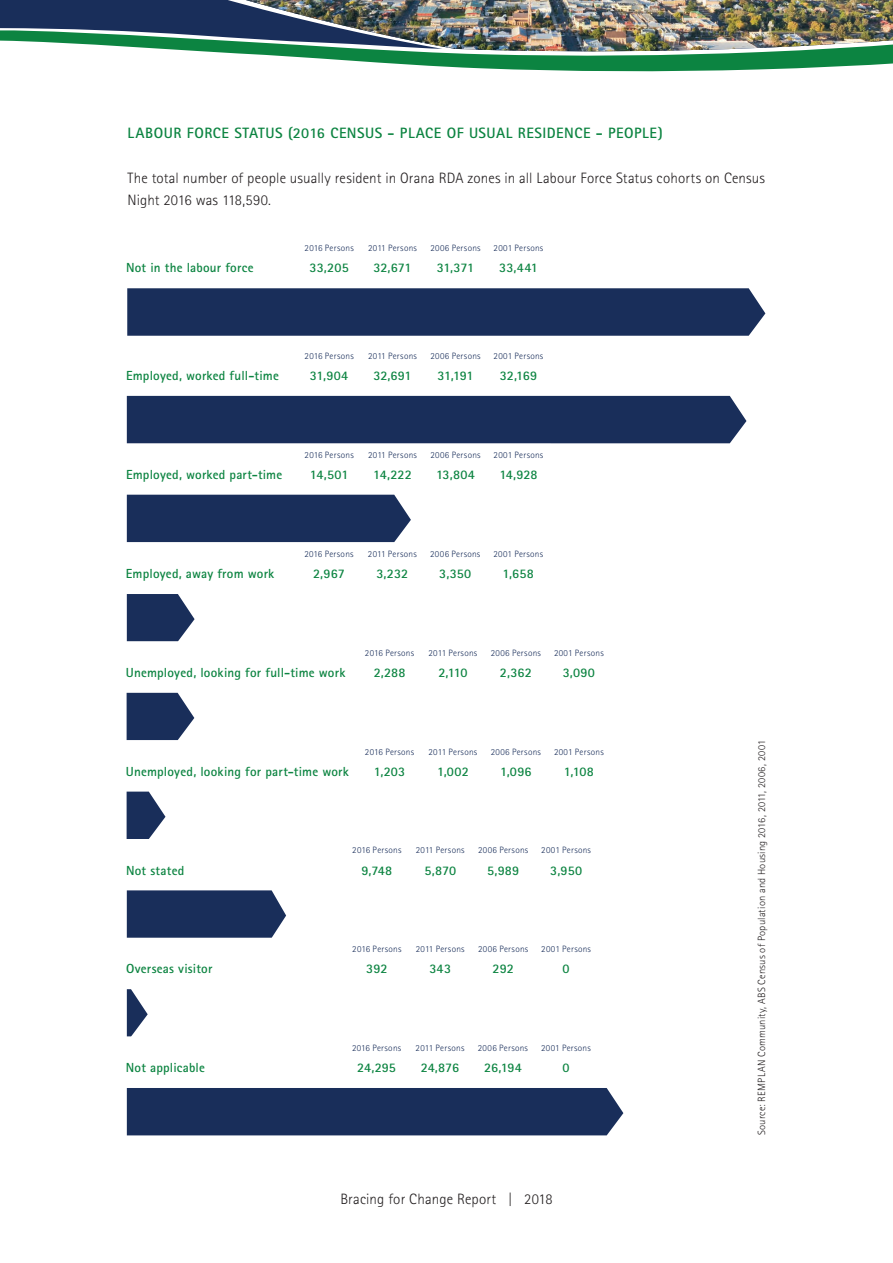
<style>
.page{position:relative;width:893px;height:1263px;background:#fff}
.page>*{position:absolute;margin:0;border:0;box-sizing:border-box;transform-origin:0 0}
.t1{font:300 15px/22.5px "Rotis Sans Serif Std";letter-spacing:.01em;color:#231f20}
.t2{font:700 15px "Rotis Sans Serif Std";letter-spacing:.035em;color:#0c8441}
.t3{font:700 13.2px "Rotis Sans Serif Std";letter-spacing:.015em;color:#0c8441}
.t4{font:300 10.5px "Rotis Sans Serif Std";letter-spacing:.025em;color:#231f20}
.t5{font:300 9.15px "Rotis Sans Serif Std";letter-spacing:.03em;color:#192e5a}
</style>
<div class="page">
<img style="left:0;top:0;width:893px;height:72px">
<div style="left:127px;top:1088px;width:496px;height:47px;background:#192e5a"></div>
<div style="left:127px;top:288px;width:638px;height:48px;background:#192e5a"></div>
<div style="left:126px;top:396px;width:620px;height:48px;background:#192e5a"></div>
<div style="left:126px;top:495px;width:285px;height:48px;background:#192e5a"></div>
<svg style="left:126px;top:594px;width:69px;height:47px"></svg>
<svg style="left:126px;top:693px;width:68px;height:47px"></svg>
<svg style="left:126px;top:792px;width:39px;height:47px"></svg>
<svg style="left:126px;top:890px;width:160px;height:48px"></svg>
<svg style="left:126px;top:989px;width:22px;height:47px"></svg>
<h1 class="t2" style="left:128px;top:123px;width:537px">LABOUR FORCE STATUS (2016 CENSUS - PLACE OF USUAL RESIDENCE - PEOPLE)</h1>
<h1 class="t1" style="left:128px;top:167px;width:639px">The total number of people usually resident in Orana RDA zones in all Labour Force Status cohorts on Census<br>Night 2016 was 118,590.</h1>
<p class="t5" style="left:305px;top:243px;width:51px">2016 Persons</p>
<p class="t5" style="left:368px;top:243px;width:50px">2011 Persons</p>
<p class="t5" style="left:430px;top:243px;width:52px">2006 Persons</p>
<p class="t5" style="left:494px;top:243px;width:51px">2001 Persons</p>
<h2 class="t3" style="left:126px;top:260px;width:129px">Not in the labour force</h2>
<h2 class="t3" style="left:310px;top:260px;width:41px">33,205</h2>
<h2 class="t3" style="left:373px;top:260px;width:40px">32,671</h2>
<h2 class="t3" style="left:437px;top:260px;width:39px">31,371</h2>
<h2 class="t3" style="left:499px;top:260px;width:40px">33,441</h2>
<p class="t5" style="left:305px;top:350px;width:51px">2016 Persons</p>
<p class="t5" style="left:368px;top:350px;width:50px">2011 Persons</p>
<p class="t5" style="left:430px;top:350px;width:52px">2006 Persons</p>
<p class="t5" style="left:494px;top:350px;width:51px">2001 Persons</p>
<h2 class="t3" style="left:126px;top:367px;width:154px">Employed, worked full-time</h2>
<h2 class="t3" style="left:310px;top:367px;width:40px">31,904</h2>
<h2 class="t3" style="left:373px;top:367px;width:40px">32,691</h2>
<h2 class="t3" style="left:438px;top:367px;width:37px">31,191</h2>
<h2 class="t3" style="left:500px;top:367px;width:39px">32,169</h2>
<p class="t5" style="left:305px;top:450px;width:51px">2016 Persons</p>
<p class="t5" style="left:368px;top:450px;width:50px">2011 Persons</p>
<p class="t5" style="left:430px;top:450px;width:52px">2006 Persons</p>
<p class="t5" style="left:494px;top:450px;width:51px">2001 Persons</p>
<h2 class="t3" style="left:126px;top:467px;width:158px">Employed, worked part-time</h2>
<h2 class="t3" style="left:310px;top:467px;width:40px">14,501</h2>
<h2 class="t3" style="left:373px;top:467px;width:40px">14,222</h2>
<h2 class="t3" style="left:436px;top:467px;width:40px">13,804</h2>
<h2 class="t3" style="left:499px;top:467px;width:40px">14,928</h2>
<p class="t5" style="left:304px;top:549px;width:51px">2016 Persons</p>
<p class="t5" style="left:368px;top:549px;width:50px">2011 Persons</p>
<p class="t5" style="left:430px;top:549px;width:52px">2006 Persons</p>
<p class="t5" style="left:493px;top:549px;width:51px">2001 Persons</p>
<h2 class="t3" style="left:126px;top:565px;width:150px">Employed, away from work</h2>
<h2 class="t3" style="left:313px;top:565px;width:33px">2,967</h2>
<h2 class="t3" style="left:376px;top:565px;width:33px">3,232</h2>
<h2 class="t3" style="left:439px;top:565px;width:34px">3,350</h2>
<h2 class="t3" style="left:503px;top:565px;width:33px">1,658</h2>
<p class="t5" style="left:365px;top:647px;width:51px">2016 Persons</p>
<p class="t5" style="left:429px;top:647px;width:50px">2011 Persons</p>
<p class="t5" style="left:491px;top:647px;width:52px">2006 Persons</p>
<p class="t5" style="left:554px;top:647px;width:51px">2001 Persons</p>
<h2 class="t3" style="left:126px;top:664px;width:221px">Unemployed, looking for full-time work</h2>
<h2 class="t3" style="left:374px;top:664px;width:33px">2,288</h2>
<h2 class="t3" style="left:438px;top:664px;width:31px">2,110</h2>
<h2 class="t3" style="left:500px;top:664px;width:33px">2,362</h2>
<h2 class="t3" style="left:563px;top:664px;width:34px">3,090</h2>
<p class="t5" style="left:365px;top:746px;width:51px">2016 Persons</p>
<p class="t5" style="left:429px;top:746px;width:50px">2011 Persons</p>
<p class="t5" style="left:491px;top:746px;width:52px">2006 Persons</p>
<p class="t5" style="left:554px;top:746px;width:51px">2001 Persons</p>
<h2 class="t3" style="left:126px;top:763px;width:225px">Unemployed, looking for part-time work</h2>
<h2 class="t3" style="left:374px;top:763px;width:33px">1,203</h2>
<h2 class="t3" style="left:437px;top:763px;width:33px">1,002</h2>
<h2 class="t3" style="left:500px;top:763px;width:33px">1,096</h2>
<h2 class="t3" style="left:564px;top:763px;width:31px">1,108</h2>
<p class="t5" style="left:352px;top:845px;width:51px">2016 Persons</p>
<p class="t5" style="left:416px;top:845px;width:50px">2011 Persons</p>
<p class="t5" style="left:478px;top:845px;width:52px">2006 Persons</p>
<p class="t5" style="left:541px;top:845px;width:51px">2001 Persons</p>
<h2 class="t3" style="left:126px;top:862px;width:60px">Not stated</h2>
<h2 class="t3" style="left:361px;top:862px;width:32px">9,748</h2>
<h2 class="t3" style="left:424px;top:862px;width:33px">5,870</h2>
<h2 class="t3" style="left:487px;top:862px;width:34px">5,989</h2>
<h2 class="t3" style="left:550px;top:862px;width:33px">3,950</h2>
<p class="t5" style="left:352px;top:944px;width:51px">2016 Persons</p>
<p class="t5" style="left:416px;top:944px;width:50px">2011 Persons</p>
<p class="t5" style="left:478px;top:944px;width:52px">2006 Persons</p>
<p class="t5" style="left:541px;top:944px;width:51px">2001 Persons</p>
<h2 class="t3" style="left:126px;top:960px;width:88px">Overseas visitor</h2>
<h2 class="t3" style="left:366px;top:960px;width:23px">392</h2>
<h2 class="t3" style="left:429px;top:960px;width:23px">343</h2>
<h2 class="t3" style="left:492px;top:960px;width:23px">292</h2>
<h2 class="t3" style="left:563px;top:960px;width:9px">0</h2>
<p class="t5" style="left:352px;top:1042px;width:51px">2016 Persons</p>
<p class="t5" style="left:416px;top:1042px;width:50px">2011 Persons</p>
<p class="t5" style="left:478px;top:1042px;width:52px">2006 Persons</p>
<p class="t5" style="left:541px;top:1042px;width:51px">2001 Persons</p>
<h2 class="t3" style="left:126px;top:1059px;width:81px">Not applicable</h2>
<h2 class="t3" style="left:357px;top:1059px;width:40px">24,295</h2>
<h2 class="t3" style="left:421px;top:1059px;width:40px">24,876</h2>
<h2 class="t3" style="left:484px;top:1059px;width:39px">26,194</h2>
<h2 class="t3" style="left:562px;top:1059px;width:9px">0</h2>
<h1 class="t1" style="left:340px;top:1188px;width:214px">Bracing for Change Report | 2018</h1>
<p class="t4" style="left:755px;top:1135px;width:396px;rotate:-90deg">Source: REMPLAN Community, ABS Census of Population and Housing 2016, 2011, 2006, 2001</p>
</div>
